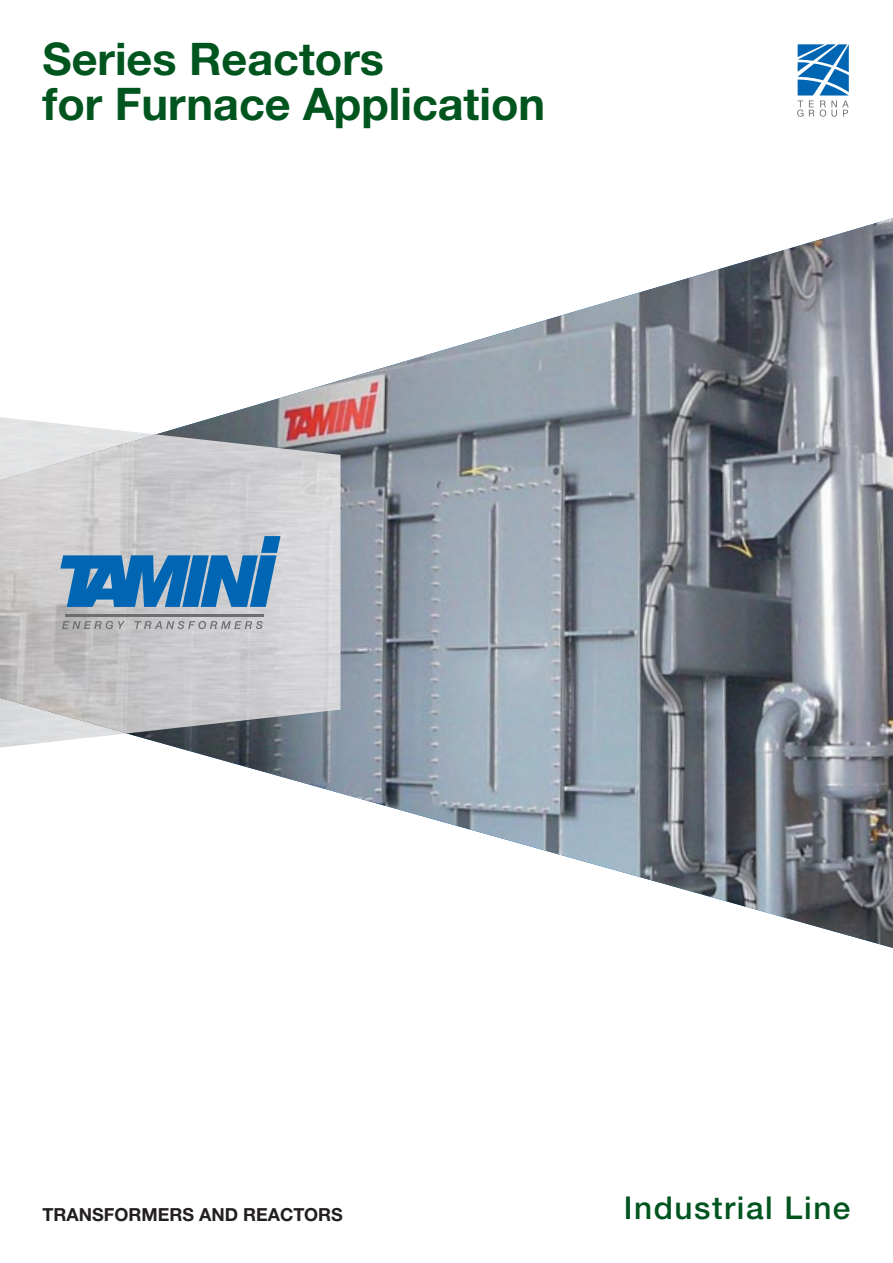
<style>
.page{position:relative;width:893px;height:1263px;background:#fff}
.page>*{position:absolute;margin:0;border:0;box-sizing:border-box;transform-origin:0 0}
.t1{font:700 45px/45px "Helvetica Neue";color:#00551f}
.t2{font:500 31.5px "Helvetica Neue";letter-spacing:.05em;color:#00551f}
.t3{font:700 18px "Helvetica Neue";color:#231f20}
</style>
<div class="page">
<svg style="left:797px;top:44px;width:52px;height:73px"></svg>
<img style="left:156px;top:218px;width:737px;height:730px">
<img style="left:0;top:417px;width:156px;height:331px">
<img style="left:0;top:434px;width:341px;height:299px">
<hr style="left:65px;top:614px;width:199px;height:2px;background:#6d6e70">
<svg style="left:62px;top:621px;width:63px;height:8px"></svg>
<svg style="left:135px;top:621px;width:128px;height:8px"></svg>
<svg style="left:60px;top:536px;width:220px;height:71px"></svg>
<p class="t1" style="left:43px;top:40px;width:504px">Series Reactors<br>for Furnace Application</p>
<p class="t3" style="left:43px;top:1208px;width:302px">TRANSFORMERS AND REACTORS</p>
<p class="t2" style="left:624px;top:1196px;width:228px">Industrial Line</p>
</div>
